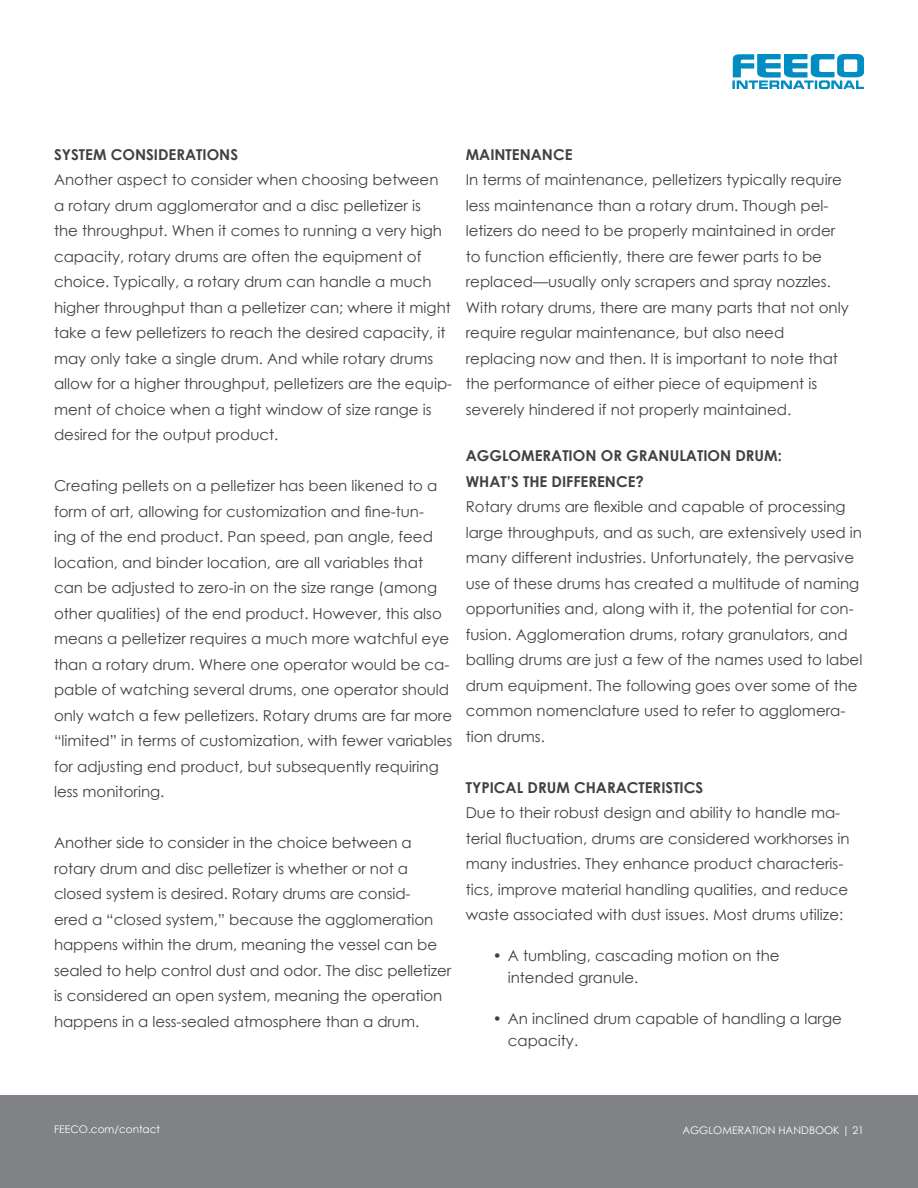
<style>
.page{position:relative;width:918px;height:1188px;background:#fff}
.page>*{position:absolute;margin:0;border:0;box-sizing:border-box;transform-origin:0 0}
.t1{font:15px/25.5px "Century Gothic";color:#414042}
.t2{font:700 15px "Century Gothic";color:#414042}
.t3{font:10.5px "Century Gothic";color:#fff}
</style>
<div class="page">
<div style="left:0;top:1095px;width:918px;height:93px;background:#808285"></div>
<svg style="left:732px;top:54px;width:132px;height:35px"></svg>
<p class="t2" style="left:54px;top:143px;width:186px">SYSTEM CONSIDERATIONS</p>
<p class="t1" style="left:54px;top:167px;width:400px">Another aspect to consider when choosing between a rotary drum agglomerator and a disc pelletizer is<br>the throughput. When it comes to running a very high capacity, rotary drums are often the equipment of choice. Typically, a rotary drum can handle a much higher throughput than a pelletizer can; where it might take a few pelletizers to reach the desired capacity, it may only take a single drum. And while rotary drums allow for a higher throughput, pelletizers are the equip&shy;ment of choice when a tight window of size range is desired for the output product.</p>
<p class="t1" style="left:54px;top:473px;width:400px">Creating pellets on a pelletizer has been likened to a form of art, allowing for customization and fine-tun-<br>ing of the end product. Pan speed, pan angle, feed location, and binder location, are all variables that can be adjusted to zero-in on the size range (among other qualities) of the end product. However, this also means a pelletizer requires a much more watchful eye than a rotary drum. Where one operator would be ca&shy;pable of watching several drums, one operator should only watch a few pelletizers. Rotary drums are far more “limited” in terms of customization, with fewer variables for adjusting end product, but subsequently requiring less monitoring.</p>
<p class="t1" style="left:54px;top:830px;width:359px">Another side to consider in the choice between a</p>
<p class="t1" style="left:54px;top:855px;width:399px">rotary drum and disc pelletizer is whether or not a closed system is desired. Rotary drums are consid-<br>ered a “closed system,” because the agglomeration happens within the drum, meaning the vessel can be sealed to help control dust and odor. The disc pelletizer is considered an open system, meaning the operation happens in a less-sealed atmosphere than a drum.</p>
<p class="t2" style="left:466px;top:143px;width:108px">MAINTENANCE</p>
<p class="t1" style="left:466px;top:167px;width:385px">In terms of maintenance, pelletizers typically require less maintenance than a rotary drum. Though pel&shy;letizers do need to be properly maintained in order to function efficiently, there are fewer parts to be replaced—usually only scrapers and spray nozzles.<br>With rotary drums, there are many parts that not only require regular maintenance, but also need</p>
<p class="t1" style="left:466px;top:345px;width:374px">replacing now and then. It is important to note that the performance of either piece of equipment is</p>
<p class="t1" style="left:466px;top:396px;width:327px">severely hindered if not properly maintained.</p>
<p class="t2" style="left:466px;top:444px;width:318px">AGGLOMERATION OR GRANULATION DRUM:</p>
<p class="t2" style="left:466px;top:470px;width:180px">WHAT’S THE DIFFERENCE?</p>
<p class="t1" style="left:466px;top:494px;width:398px">Rotary drums are flexible and capable of processing large throughputs, and as such, are extensively used in many different industries. Unfortunately, the pervasive use of these drums has created a multitude of naming opportunities and, along with it, the potential for con&shy;fusion. Agglomeration drums, rotary granulators, and balling drums are just a few of the names used to label drum equipment. The following goes over some of the common nomenclature used to refer to agglomera&shy;tion drums.</p>
<p class="t2" style="left:466px;top:776px;width:239px">TYPICAL DRUM CHARACTERISTICS</p>
<p class="t1" style="left:466px;top:800px;width:386px">Due to their robust design and ability to handle ma&shy;terial fluctuation, drums are considered workhorses in many industries. They enhance product characteris&shy;tics, improve material handling qualities, and reduce waste associated with dust issues. Most drums utilize:</p>
<p class="t1" style="left:493px;top:942px;width:288px">• A tumbling, cascading motion on the</p>
<p class="t1" style="left:508px;top:965px;width:132px">intended granule.</p>
<p class="t1" style="left:493px;top:1005px;width:351px">• An inclined drum capable of handling a large</p>
<p class="t1" style="left:508px;top:1028px;width:72px">capacity.</p>
<p class="t3" style="left:54px;top:1122px;width:108px">FEECO.com/contact</p>
<p class="t3" style="left:682px;top:1123px;width:183px">AGGLOMERATION HANDBOOK | 21</p>
</div>
